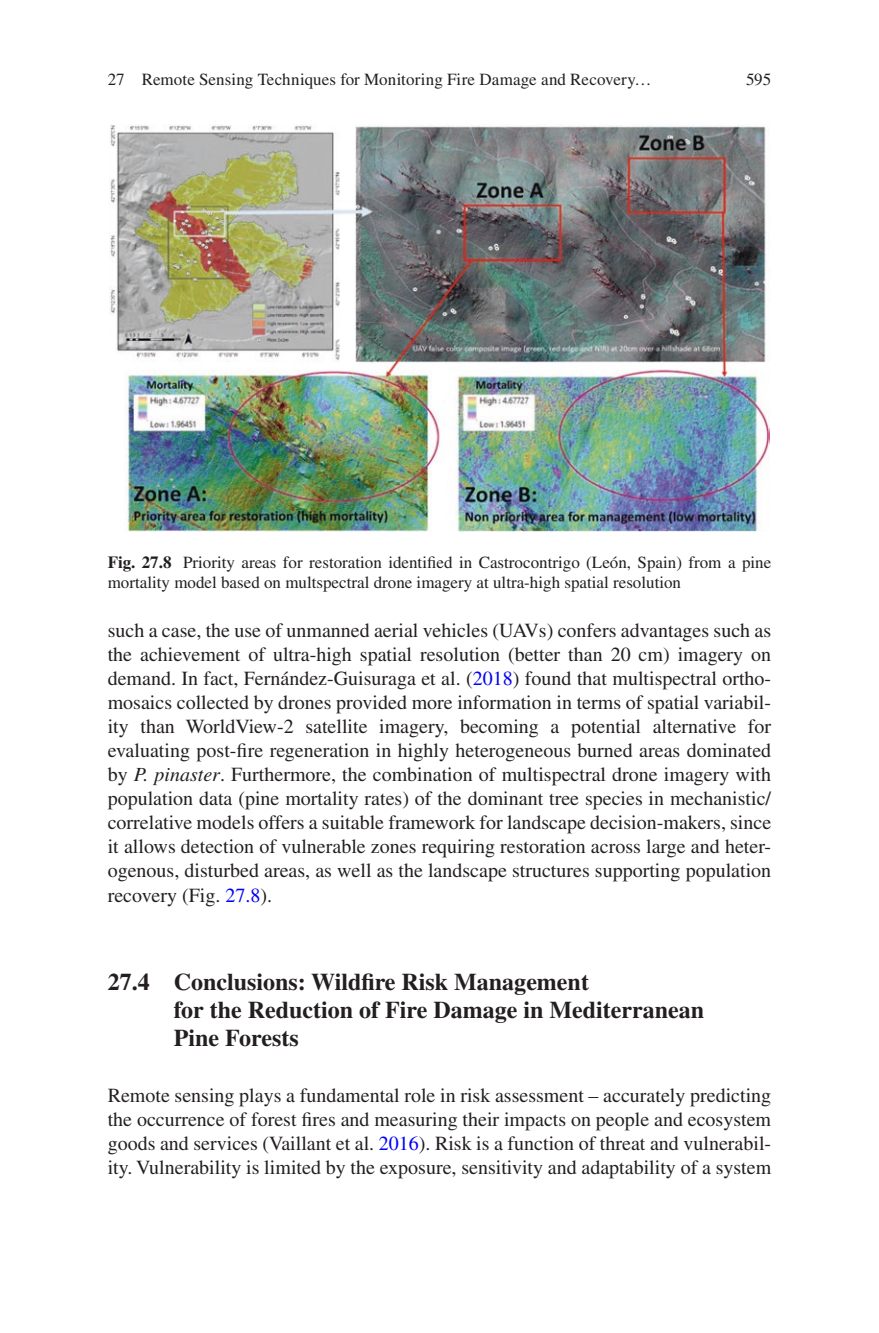
<style>
.page{position:relative;width:879px;height:1333px;background:#fff}
.page>*{position:absolute;margin:0;border:0;box-sizing:border-box;transform-origin:0 0}
.t1{font:700 24px/28px "Times LT Std";color:#231f20}
.t2{font:20px/24px "Times LT Std";color:#231f20;text-align:justify}
.t3{font:17px/20px "Times LT Std";color:#231f20}
.s1{font-weight:700}
.s2{color:#0000fa}
.s3{font-style:italic}
</style>
<div class="page">
<img style="left:109px;top:125px;width:660px;height:407px">
<p class="t3" style="left:108px;top:69px;width:545px">27 Remote Sensing Techniques for Monitoring Fire Damage and Recovery…</p>
<p class="t3" style="left:746px;top:69px;width:27px">595</p>
<p class="t3" style="left:108px;top:552px;width:665px"><span class="s1">Fig. 27.8</span> Priority areas for restoration identified in Castrocontrigo (León, Spain) from a pine mortality model based on multspectral drone imagery at ultra-high spatial resolution</p>
<p class="t2" style="left:108px;top:618px;width:665px">such a case, the use of unmanned aerial vehicles (UAVs) confers advantages such as the achievement of ultra-high spatial resolution (better than 20 cm) imagery on demand. In fact, Fernández-Guisuraga et al. (<span class="s2">2018</span>) found that multispectral ortho&shy;mosaics collected by drones provided more information in terms of spatial variabil&shy;ity than WorldView-2 satellite imagery, becoming a potential alternative for evaluating post-fire regeneration in highly heterogeneous burned areas dominated by <span class="s3">P. pinaster</span>. Furthermore, the combination of multispectral drone imagery with population data (pine mortality rates) of the dominant tree species in mechanistic/ correlative models offers a suitable framework for landscape decision-makers, since it allows detection of vulnerable zones requiring restoration across large and heter&shy;ogenous, disturbed areas, as well as the landscape structures supporting population recovery (Fig. <span class="s2">27.8</span>).</p>
<p class="t1" style="left:174px;top:966px;width:532px;text-indent:-66px">27.4 Conclusions: Wildfire Risk Management<br>for the Reduction of Fire Damage in Mediterranean<br>Pine Forests</p>
<p class="t2" style="left:108px;top:1082px;width:665px">Remote sensing plays a fundamental role in risk assessment – accurately predicting the occurrence of forest fires and measuring their impacts on people and ecosystem goods and services (Vaillant et al. <span class="s2">2016</span>). Risk is a function of threat and vulnerabil&shy;ity. Vulnerability is limited by the exposure, sensitivity and adaptability of a system</p>
</div>
